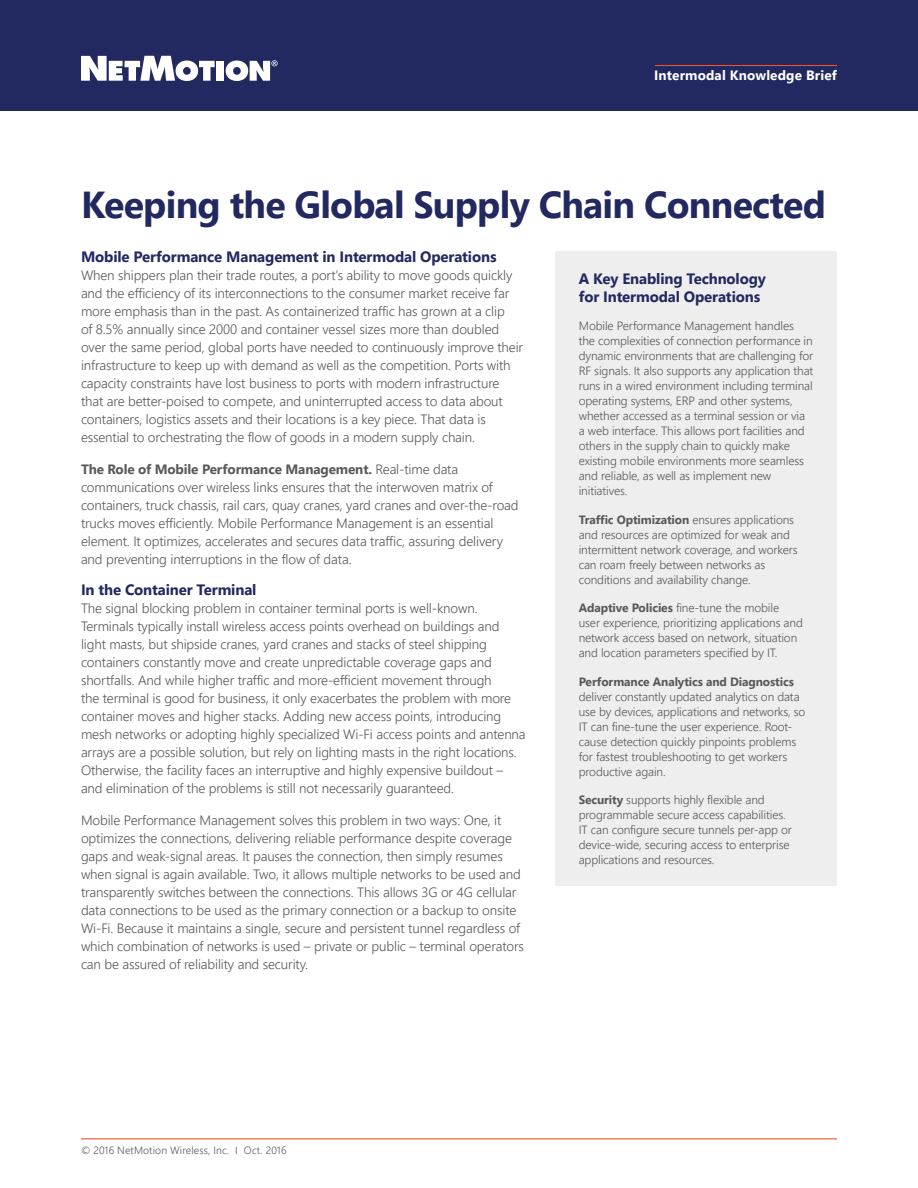
<style>
.page{position:relative;width:918px;height:1188px;background:#fff}
.page>*{position:absolute;margin:0;border:0;box-sizing:border-box;transform-origin:0 0}
.headline{font:700 37.5px "Segoe UI";letter-spacing:-.02em;color:#222960}
.subhead{font:700 15px "Segoe UI";letter-spacing:-.01em;color:#222960}
.Inset_Headline{font:700 15px/18px "Segoe UI";letter-spacing:-.01em;color:#222960}
.body_copy{font:300 13.5px/18px "Segoe UI";letter-spacing:-.01em;color:#595959}
.t1{font:700 13.5px "Segoe UI";letter-spacing:.01em;color:#fff}
.inset_body_copy{font:300 12px/15px "Segoe UI";letter-spacing:-.01em;color:#595959}
.t2{font:300 10.5px "Segoe UI";letter-spacing:.01em;color:#595959}
.s1{font-weight:700}
</style>
<div class="page">
<hr style="left:81px;top:1138px;width:756px;height:1px;background:#f04f2e">
<div style="left:0;top:0;width:918px;height:110px;background:#222960"></div>
<svg style="left:81px;top:56px;width:134px;height:25px"></svg>
<div style="left:217px;top:61px;width:7px;height:20px;background:#fff"></div>
<svg style="left:226px;top:60px;width:52px;height:21px"></svg>
<hr style="left:655px;top:65px;width:182px;height:1px;background:#f04f2e">
<div style="left:556px;top:251px;width:281px;height:634px;background:#eeeeef"></div>
<p class="t1" style="left:654px;top:66px;width:184px">Intermodal Knowledge Brief</p>
<p class="headline" style="left:81px;top:178px;width:747px">Keeping the Global Supply Chain Connected</p>
<p class="subhead" style="left:81px;top:246px;width:417px">Mobile Performance Management in Intermodal Operations</p>
<p class="body_copy" style="left:81px;top:266px;width:444px">When shippers plan their trade routes, a port’s ability to move goods quickly and the efficiency of its interconnections to the consumer market receive far more emphasis than in the past. As containerized traffic has grown at a clip<br>of 8.5% annually since 2000 and container vessel sizes more than doubled over the same period, global ports have needed to continuously improve their infrastructure to keep up with demand as well as the competition. Ports with capacity constraints have lost business to ports with modern infrastructure that are better-poised to compete, and uninterrupted access to data about containers, logistics assets and their locations is a key piece. That data is essential to orchestrating the flow of goods in a modern supply chain.</p>
<p class="body_copy" style="left:81px;top:459px;width:439px"><span class="s1">The Role of Mobile Performance Management.</span> Real-time data communications over wireless links ensures that the interwoven matrix of containers, truck chassis, rail cars, quay cranes, yard cranes and over-the-road trucks moves efficiently. Mobile Performance Management is an essential element. It optimizes, accelerates and secures data traffic, assuring delivery and preventing interruptions in the flow of data.</p>
<p class="subhead" style="left:81px;top:579px;width:177px">In the Container Terminal</p>
<p class="body_copy" style="left:81px;top:599px;width:446px">The signal blocking problem in container terminal ports is well-known.<br>Terminals typically install wireless access points overhead on buildings and light masts, but shipside cranes, yard cranes and stacks of steel shipping containers constantly move and create unpredictable coverage gaps and shortfalls. And while higher traffic and more-efficient movement through<br>the terminal is good for business, it only exacerbates the problem with more container moves and higher stacks. Adding new access points, introducing mesh networks or adopting highly specialized Wi-Fi access points and antenna arrays are a possible solution, but rely on lighting masts in the right locations.<br>Otherwise, the facility faces an interruptive and highly expensive buildout – and elimination of the problems is still not necessarily guaranteed.</p>
<p class="body_copy" style="left:81px;top:810px;width:445px">Mobile Performance Management solves this problem in two ways: One, it optimizes the connections, delivering reliable performance despite coverage gaps and weak-signal areas. It pauses the connection, then simply resumes when signal is again available. Two, it allows multiple networks to be used and transparently switches between the connections. This allows 3G or 4G cellular data connections to be used as the primary connection or a backup to onsite Wi-Fi. Because it maintains a single, secure and persistent tunnel regardless of which combination of networks is used – private or public – terminal operators can be assured of reliability and security.</p>
<p class="Inset_Headline" style="left:579px;top:269px;width:189px">A Key Enabling Technology for Intermodal Operations</p>
<p class="inset_body_copy" style="left:579px;top:318px;width:236px">Mobile Performance Management handles<br>the complexities of connection performance in dynamic environments that are challenging for RF signals. It also supports any application that runs in a wired environment including terminal operating systems, ERP and other systems, whether accessed as a terminal session or via a web interface. This allows port facilities and others in the supply chain to quickly make existing mobile environments more seamless and reliable, as well as implement new initiatives.</p>
<p class="inset_body_copy" style="left:579px;top:511px;width:221px"><span class="s1">Traffic Optimization</span> ensures applications and resources are optimized for weak and intermittent network coverage, and workers can roam freely between networks as conditions and availability change.</p>
<p class="inset_body_copy" style="left:579px;top:600px;width:226px"><span class="s1">Adaptive Policies</span> fine-tune the mobile user experience, prioritizing applications and network access based on network, situation and location parameters specified by IT.</p>
<p class="inset_body_copy" style="left:579px;top:673px;width:228px"><span class="s1">Performance Analytics and Diagnostics </span>deliver constantly updated analytics on data use by devices, applications and networks, so IT can fine-tune the user experience. Root&shy;cause detection quickly pinpoints problems for fastest troubleshooting to get workers productive again.</p>
<p class="inset_body_copy" style="left:579px;top:792px;width:215px"><span class="s1">Security</span> supports highly flexible and programmable secure access capabilities.<br>IT can configure secure tunnels per-app or device-wide, securing access to enterprise applications and resources.</p>
<p class="t2" style="left:81px;top:1142px;width:207px">© 2016 NetMotion Wireless, Inc. I Oct. 2016</p>
</div>
